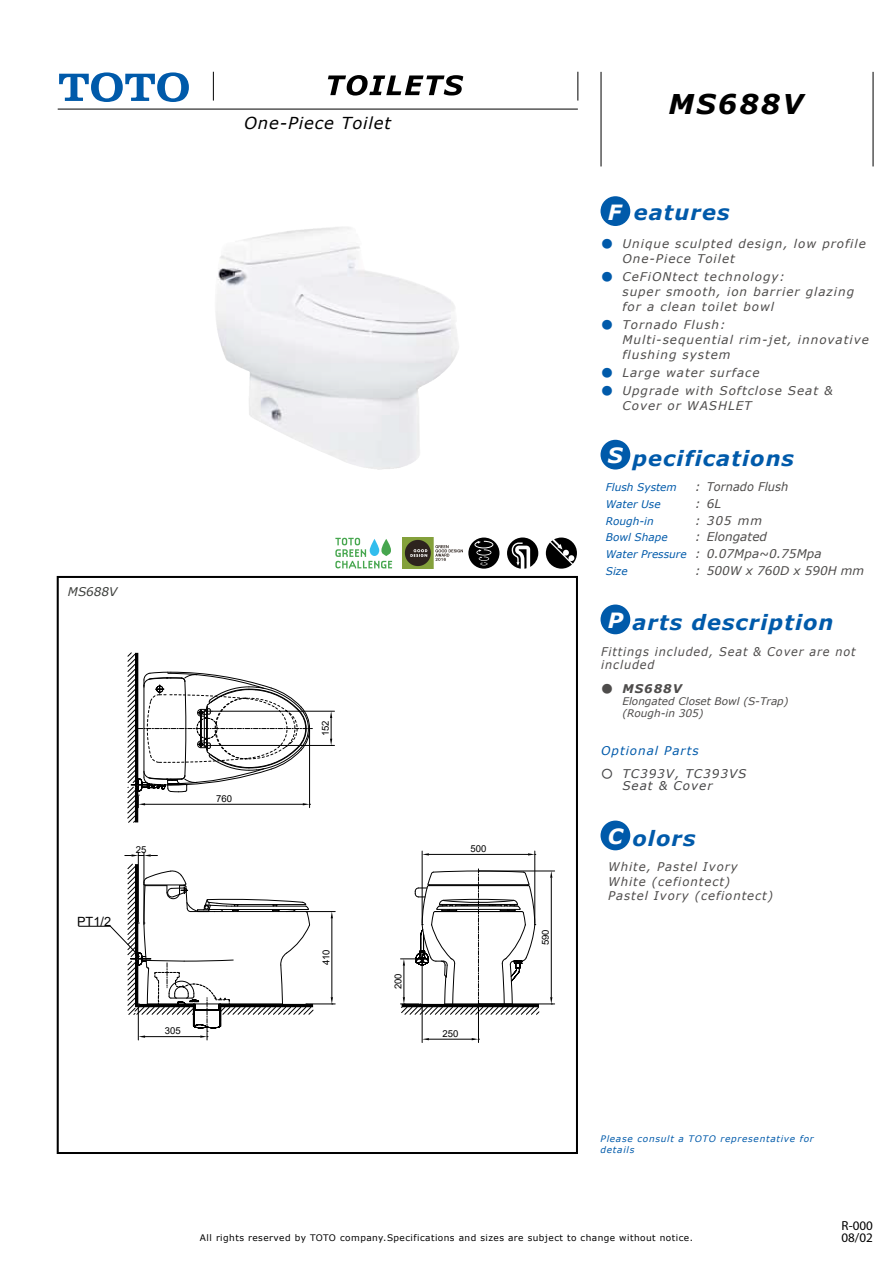
<style>
.page{position:relative;width:893px;height:1263px;background:#fff}
.page>*{position:absolute;margin:0;border:0;box-sizing:border-box;transform-origin:0 0}
.t1{font:italic 700 27.15px "Verdana";letter-spacing:.08em;color:#000}
.t2{font:italic 700 21px "Verdana";letter-spacing:.05em;color:#005aaa}
.t3{font:italic 16.5px "Verdana";letter-spacing:.05em;color:#000}
.t4{font:13.05px/12.5px "Myriad Pro";color:#000}
.t5{font:12.75px "Arial";color:#000}
.t6{font:italic 12px/15px "Verdana";letter-spacing:.08em;color:#4e4c4b}
.t7{font:italic 12px/16.6px "Verdana";letter-spacing:.005em;color:#4e4c4b}
.t8{font:italic 12px/13.5px "Verdana";letter-spacing:.08em;color:#4e4c4b;scale:.94 1}
.t9{font:italic 12px/12px "Verdana";letter-spacing:.08em;color:#464647}
.t10{font:italic 12px "Verdana";color:#4e4c4b}
.t11{font:italic 12px "Verdana";letter-spacing:.08em;color:#005aaa}
.t12{font:italic 700 12px "Verdana";letter-spacing:.08em;color:#4e4c4b}
.t13{font:italic 12px "Verdana";color:#3d3f3c}
.t14{font:italic 10.65px "Verdana";color:#005aaa}
.t15{font:italic 10.5px/12px "Verdana";color:#4e4c4b}
.t16{font:9.6px "Arial";color:#000}
.t17{font:9px "Verdana";letter-spacing:.05em;color:#000}
.t18{font:italic 9px/10.8px "Verdana";letter-spacing:.08em;color:#005aaa}
.s1{color:#fff}
.s2{font-family:"MS Gothic";font-style:normal;color:#005aaa}
.s3{font-size:10.65px;color:#005aaa}
.s4{font-family:"MS Gothic";font-weight:400;font-style:normal}
.s5{font-family:"MS Gothic";font-style:normal}
</style>
<div class="page">
<img style="left:215px;top:227px;width:125px;height:215px">
<svg style="left:335px;top:538px;width:57px;height:30px"></svg>
<svg style="left:507px;top:537px;width:31px;height:32px"></svg>
<svg style="left:546px;top:537px;width:31px;height:32px"></svg>
<svg style="left:468px;top:537px;width:31px;height:32px"></svg>
<img style="left:403px;top:537px;width:60px;height:32px">
<hr style="left:601px;top:72px;width:1px;height:94px;background:#000">
<hr style="left:873px;top:72px;width:1px;height:94px;background:#000">
<svg style="left:328px;top:75px;width:135px;height:21px"></svg>
<hr style="left:58px;top:109px;width:520px;height:1px;background:#000">
<svg style="left:213px;top:72px;width:1px;height:29px"></svg>
<svg style="left:578px;top:72px;width:1px;height:29px"></svg>
<svg style="left:59px;top:72px;width:130px;height:30px"></svg>
<div style="left:600px;top:820px;width:30px;height:30px;background:#005aaa;border-radius:50%"></div>
<div style="left:600px;top:196px;width:30px;height:30px;background:#005aaa;border-radius:50%"></div>
<div style="left:600px;top:604px;width:30px;height:30px;background:#005aaa;border-radius:50%"></div>
<div style="left:600px;top:440px;width:30px;height:29px;background:#005aaa;border-radius:50%"></div>
<hr style="left:480px;top:871px;width:75px;height:1px;background:#000">
<hr style="left:480px;top:1004px;width:75px;height:1px;background:#000">
<hr style="left:551px;top:878px;width:1px;height:119px;background:#000">
<svg style="left:550px;top:871px;width:2px;height:7px"></svg>
<svg style="left:550px;top:997px;width:2px;height:8px"></svg>
<hr style="left:422px;top:851px;width:1px;height:72px;background:#000">
<hr style="left:535px;top:851px;width:1px;height:72px;background:#000">
<hr style="left:429px;top:854px;width:99px;height:1px;background:#000">
<svg style="left:422px;top:853px;width:7px;height:2px"></svg>
<svg style="left:528px;top:853px;width:8px;height:2px"></svg>
<hr style="left:422px;top:966px;width:1px;height:76px;background:#000">
<hr style="left:478px;top:1005px;width:1px;height:37px;background:#000">
<hr style="left:429px;top:1039px;width:43px;height:1px;background:#000">
<svg style="left:422px;top:1038px;width:7px;height:2px"></svg>
<svg style="left:400px;top:869px;width:140px;height:146px"></svg>
<hr style="left:79px;top:926px;width:31px;height:1px;background:#000">
<hr style="left:144px;top:852px;width:1px;height:70px;background:#000">
<hr style="left:138px;top:852px;width:1px;height:70px;background:#000">
<svg style="left:125px;top:854px;width:32px;height:3px"></svg>
<svg style="left:110px;top:863px;width:225px;height:177px"></svg>
<hr style="left:213px;top:711px;width:121px;height:1px;background:#000">
<hr style="left:213px;top:745px;width:121px;height:1px;background:#000">
<svg style="left:330px;top:711px;width:2px;height:34px"></svg>
<svg style="left:127px;top:652px;width:185px;height:171px"></svg>
<h3 class="t3" style="left:244px;top:112px;width:148px">One-Piece Toilet</h3>
<p class="t13" style="left:68px;top:583px;width:51px">MS688V</p>
<p class="t5" style="left:77px;top:913px;width:35px">PT1/2</p>
<p class="t16" style="left:136px;top:843px;width:12px">25</p>
<p class="t16" style="left:216px;top:792px;width:17px">760</p>
<p class="t16" style="left:165px;top:1024px;width:17px">305</p>
<p class="t16" style="left:319px;top:736px;width:17px;rotate:-90deg">152</p>
<p class="t16" style="left:319px;top:965px;width:17px;rotate:-90deg">410</p>
<p class="t16" style="left:471px;top:842px;width:17px">500</p>
<p class="t16" style="left:392px;top:989px;width:17px;rotate:-90deg">200</p>
<p class="t16" style="left:442px;top:1027px;width:17px">250</p>
<p class="t16" style="left:539px;top:945px;width:17px;rotate:-90deg">590</p>
<h1 class="t1" style="left:668px;top:85px;width:136px">MS688V</h1>
<h2 class="t2" style="left:608px;top:197px;width:123px"><span class="s1">F</span> eatures</h2>
<p class="t6" style="left:622px;top:236px;width:245px;text-indent:-21px"><span class="s2">●</span> Unique sculpted design, low profile<br>One-Piece Toilet</p>
<p class="t6" style="left:622px;top:269px;width:233px;text-indent:-21px"><span class="s2">●</span> CeFiONtect technology:<br>super smooth, ion barrier glazing for a clean toilet bowl</p>
<p class="t6" style="left:622px;top:317px;width:248px;text-indent:-21px"><span class="s2">●</span> Tornado Flush:<br>Multi-sequential rim-jet, innovative flushing system</p>
<p class="t6" style="left:601px;top:365px;width:160px"><span class="s2">●</span> Large water surface</p>
<p class="t6" style="left:622px;top:383px;width:212px;text-indent:-21px"><span class="s2">●</span> Upgrade with Softclose Seat &amp;<br>Cover or WASHLET</p>
<h2 class="t2" style="left:608px;top:443px;width:188px"><span class="s1">S</span> pecifications</h2>
<p class="t14" style="left:606px;top:480px;width:72px">Flush System</p>
<p class="t7" style="left:695px;top:478px;width:95px">: Tornado Flush</p>
<p class="t14" style="left:606px;top:497px;width:56px">Water Use</p>
<p class="t6" style="left:695px;top:496px;width:27px">: 6L</p>
<p class="t14" style="left:606px;top:513px;width:49px">Rough-in</p>
<p class="t6" style="left:695px;top:513px;width:68px">: 305 mm</p>
<p class="t14" style="left:606px;top:530px;width:63px">Bowl Shape</p>
<p class="t7" style="left:606px;top:528px;width:217px;text-indent:89px">: Elongated<br><span class="s3">Water Pressure</span> : 0.07Mpa~0.75Mpa</p>
<p class="t14" style="left:606px;top:563px;width:23px">Size</p>
<p class="t10" style="left:695px;top:562px;width:171px">: 500W x 760D x 590H mm</p>
<h2 class="t2" style="left:608px;top:608px;width:227px"><span class="s1">P</span> arts description</h2>
<p class="t8" style="left:601px;top:644px;width:272px">Fittings included, Seat &amp; Cover are not included</p>
<p class="t12" style="left:601px;top:680px;width:82px"><span class="s4">●</span> MS688V</p>
<p class="t15" style="left:622px;top:694px;width:168px">Elongated Closet Bowl (S-Trap) (Rough-in 305)</p>
<p class="t11" style="left:601px;top:742px;width:99px">Optional Parts</p>
<p class="t9" style="left:622px;top:768px;width:125px;text-indent:-21px"><span class="s5">○</span> TC393V, TC393VS<br>Seat &amp; Cover</p>
<h2 class="t2" style="left:608px;top:824px;width:89px"><span class="s1">C</span> olors</h2>
<p class="t6" style="left:608px;top:860px;width:167px;line-height:14.4px">White, Pastel Ivory<br>White (cefiontect)<br>Pastel Ivory (cefiontect)</p>
<p class="t18" style="left:600px;top:1133px;width:215px">Please consult a TOTO representative for details</p>
<p class="t17" style="left:200px;top:1231px;width:494px">All rights reserved by TOTO company.Specifications and sizes are subject to change without notice.</p>
<p class="t4" style="left:841px;top:1219px;width:33px">R-000<br>08/02</p>
</div>
